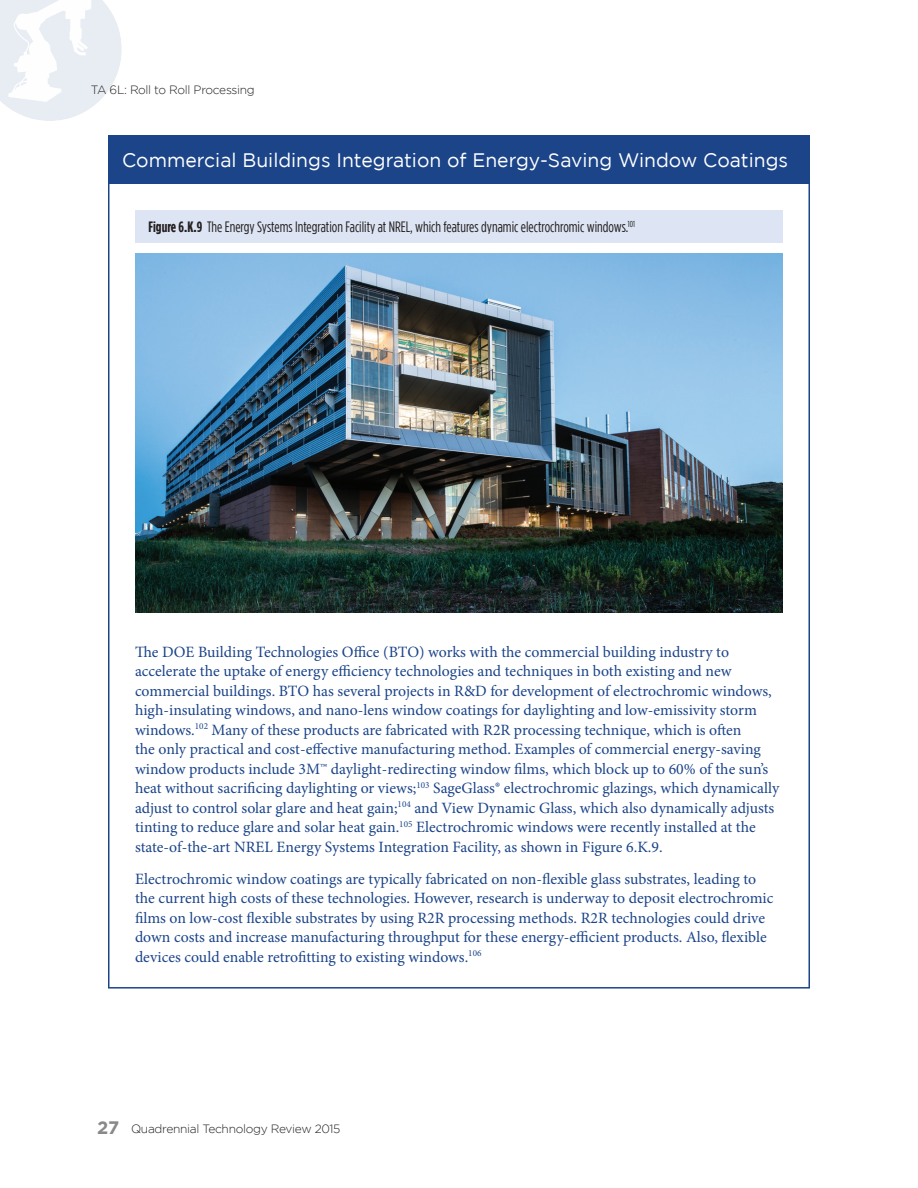
<style>
.page{position:relative;width:918px;height:1188px;background:#fff}
.page>*{position:absolute;margin:0;border:0;box-sizing:border-box;transform-origin:0 0}
.Sidebar_header{font:19.5px "Gotham";color:#fff}
.Body_Text{font:15.75px/19.5px "Minion Pro";color:#1b4489}
.Figure_Text{font:15px "Gotham Condensed";color:#231f20}
.t1{font:300 12px "Gotham";letter-spacing:-.025em;color:#231f20}
.s1{font-weight:700}
.s2{font-weight:700;font-size:18px;color:#8a888a}
</style>
<div class="page">
<svg style="left:0;top:0;width:122px;height:121px"></svg>
<div style="left:109px;top:136px;width:701px;height:48px;background:#1b4489"></div>
<div style="left:135px;top:211px;width:648px;height:32px;background:#dde4f3"></div>
<img style="left:135px;top:254px;width:648px;height:359px">
<p class="t1" style="left:91px;top:83px;width:166px">TA 6L: Roll to Roll Processing</p>
<p class="Sidebar_header" style="left:122px;top:149px;width:667px">Commercial Buildings Integration of Energy-Saving Window Coatings</p>
<p class="Figure_Text" style="left:148px;top:219px;width:488px"><span class="s1">Figure 6.K.9</span> The Energy Systems Integration Facility at NREL, which features dynamic electrochromic windows.<sup>101</sup></p>
<p class="Body_Text" style="left:135px;top:642px;width:646px">The DOE Building Technologies Office (BTO) works with the commercial building industry to accelerate the uptake of energy efficiency technologies and techniques in both existing and new commercial buildings. BTO has several projects in R&amp;D for development of electrochromic windows, high-insulating windows, and nano-lens window coatings for daylighting and low-emissivity storm windows.<sup>102</sup> Many of these products are fabricated with R2R processing technique, which is often<br>the only practical and cost-effective manufacturing method. Examples of commercial energy-saving window products include 3M™ daylight-redirecting window films, which block up to 60% of the sun’s heat without sacrificing daylighting or views;<sup>103</sup> SageGlass® electrochromic glazings, which dynamically adjust to control solar glare and heat gain;<sup>104</sup> and View Dynamic Glass, which also dynamically adjusts tinting to reduce glare and solar heat gain.<sup>105</sup> Electrochromic windows were recently installed at the state-of-the-art NREL Energy Systems Integration Facility, as shown in Figure 6.K.9.</p>
<p class="Body_Text" style="left:135px;top:869px;width:640px">Electrochromic window coatings are typically fabricated on non-flexible glass substrates, leading to the current high costs of these technologies. However, research is underway to deposit electrochromic films on low-cost flexible substrates by using R2R processing methods. R2R technologies could drive down costs and increase manufacturing throughput for these energy-efficient products. Also, flexible devices could enable retrofitting to existing windows.<sup>106</sup></p>
<p class="t1" style="left:97px;top:1122px;width:245px"><span class="s2">27</span> Quadrennial Technology Review 2015</p>
</div>
